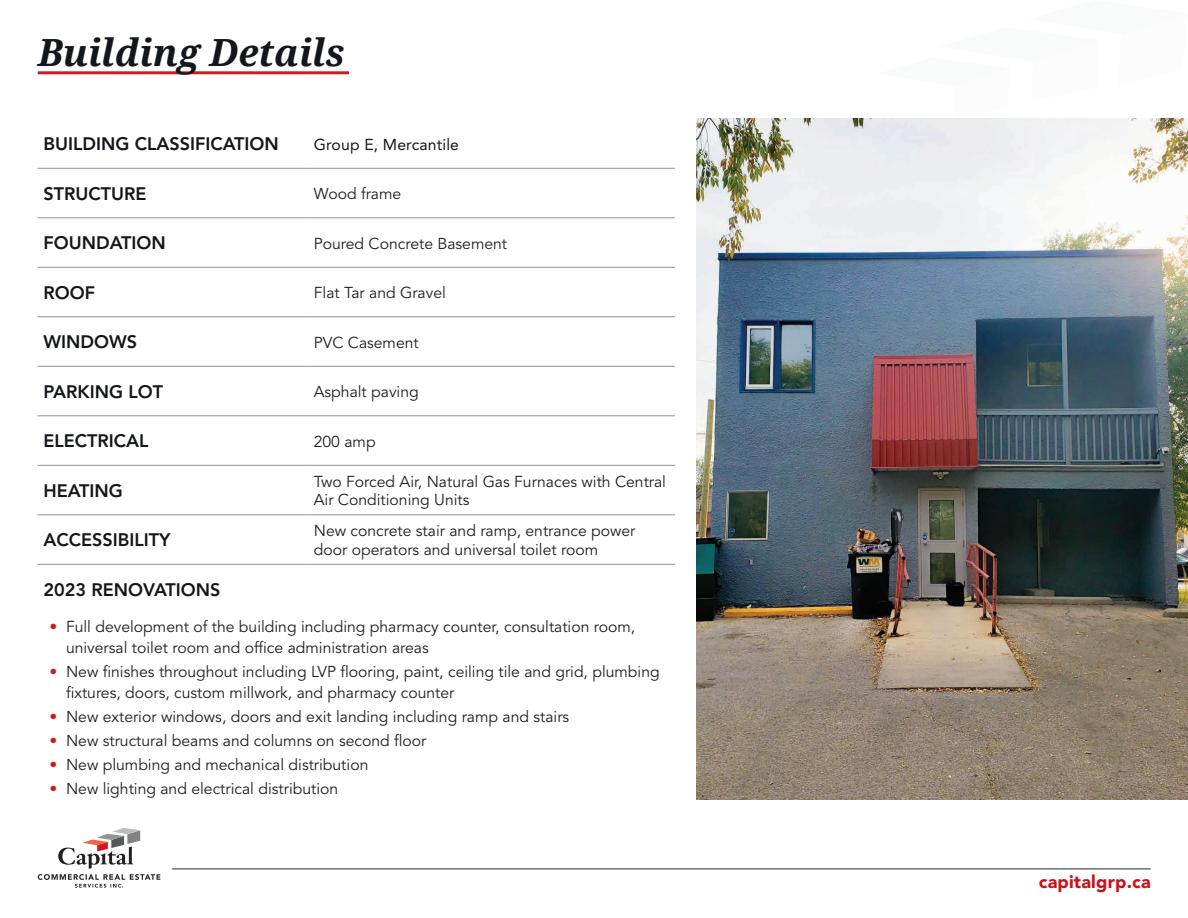
<style>
.page{position:relative;width:1188px;height:918px;background:#fff}
.page>*{position:absolute;margin:0;border:0;box-sizing:border-box;transform-origin:0 0}
.t1{font:italic 700 37.5px "Droid Serif";color:#14161d}
.t2{font:800 18px "Avenir LT Std";color:#14161d}
.t3{font:900 18px "Avenir LT Std";letter-spacing:.01em;color:#c8131b}
.t4{font:15.75px/18.9px "Avenir LT Std";color:#1d1f26}
.t5{font:15.75px "Avenir LT Std";letter-spacing:.01em;color:#14161d}
.s1{color:#c4221f}
</style>
<div class="page">
<hr style="left:172px;top:869px;width:979px;height:1px;background:#25272e">
<svg style="left:38px;top:828px;width:122px;height:60px"></svg>
<svg style="left:877px;top:118px;width:308px;height:1px"></svg>
<hr style="left:38px;top:168px;width:270px;height:1px;background:#979193">
<hr style="left:308px;top:168px;width:367px;height:1px;background:#979193">
<hr style="left:38px;top:217px;width:270px;height:1px;background:#979193">
<hr style="left:308px;top:217px;width:367px;height:1px;background:#979193">
<hr style="left:38px;top:267px;width:270px;height:1px;background:#979193">
<hr style="left:308px;top:267px;width:367px;height:1px;background:#979193">
<hr style="left:38px;top:316px;width:270px;height:1px;background:#979193">
<hr style="left:308px;top:316px;width:367px;height:1px;background:#979193">
<hr style="left:38px;top:366px;width:270px;height:1px;background:#979193">
<hr style="left:308px;top:366px;width:367px;height:1px;background:#979193">
<hr style="left:38px;top:415px;width:270px;height:1px;background:#979193">
<hr style="left:308px;top:415px;width:367px;height:1px;background:#979193">
<hr style="left:38px;top:514px;width:270px;height:1px;background:#979193">
<hr style="left:308px;top:514px;width:367px;height:1px;background:#979193">
<hr style="left:38px;top:465px;width:270px;height:1px;background:#979193">
<hr style="left:308px;top:465px;width:367px;height:1px;background:#979193">
<hr style="left:38px;top:564px;width:270px;height:1px;background:#979193">
<hr style="left:308px;top:564px;width:367px;height:1px;background:#979193">
<img style="left:697px;top:119px;width:491px;height:681px">
<hr style="left:38px;top:71px;width:311px;height:3px;background:#c82026">
<h1 class="t1" style="left:38px;top:27px;width:309px">Building Details</h1>
<p class="t2" style="left:44px;top:133px;width:237px">BUILDING CLASSIFICATION</p>
<p class="t5" style="left:314px;top:135px;width:147px">Group E, Mercantile</p>
<p class="t2" style="left:44px;top:183px;width:104px">STRUCTURE</p>
<p class="t4" style="left:314px;top:185px;width:89px">Wood frame</p>
<p class="t2" style="left:44px;top:232px;width:124px">FOUNDATION</p>
<p class="t4" style="left:314px;top:234px;width:195px">Poured Concrete Basement</p>
<p class="t2" style="left:44px;top:282px;width:53px">ROOF</p>
<p class="t4" style="left:314px;top:284px;width:134px">Flat Tar and Gravel</p>
<p class="t2" style="left:44px;top:331px;width:95px">WINDOWS</p>
<p class="t4" style="left:314px;top:333px;width:107px">PVC Casement</p>
<p class="t2" style="left:44px;top:381px;width:121px">PARKING LOT</p>
<p class="t4" style="left:314px;top:383px;width:107px">Asphalt paving</p>
<p class="t2" style="left:44px;top:430px;width:107px">ELECTRICAL</p>
<p class="t4" style="left:314px;top:432px;width:63px">200 amp</p>
<p class="t2" style="left:44px;top:480px;width:81px">HEATING</p>
<p class="t4" style="left:314px;top:472px;width:354px">Two Forced Air, Natural Gas Furnaces with Central<br>Air Conditioning Units</p>
<p class="t2" style="left:44px;top:529px;width:129px">ACCESSIBILITY</p>
<p class="t4" style="left:314px;top:522px;width:323px">New concrete stair and ramp, entrance power door operators and universal toilet room</p>
<p class="t2" style="left:44px;top:579px;width:178px">2023 RENOVATIONS</p>
<p class="t4" style="left:66px;top:616px;width:571px;line-height:21px;text-indent:-17px"><span class="s1">•</span> Full development of the building including pharmacy counter, consultation room, universal toilet room and office administration areas</p>
<p class="t4" style="left:66px;top:661px;width:595px;line-height:21px;text-indent:-17px"><span class="s1">•</span> New finishes throughout including LVP flooring, paint, ceiling tile and grid, plumbing fixtures, doors, custom millwork, and pharmacy counter</p>
<p class="t4" style="left:50px;top:707px;width:521px"><span class="s1">•</span> New exterior windows, doors and exit landing including ramp and stairs</p>
<p class="t4" style="left:50px;top:731px;width:379px"><span class="s1">•</span> New structural beams and columns on second floor</p>
<p class="t4" style="left:50px;top:755px;width:320px"><span class="s1">•</span> New plumbing and mechanical distribution</p>
<p class="t4" style="left:50px;top:779px;width:290px"><span class="s1">•</span> New lighting and electrical distribution</p>
<p class="t3" style="left:1039px;top:871px;width:113px">capitalgrp.ca</p>
</div>
